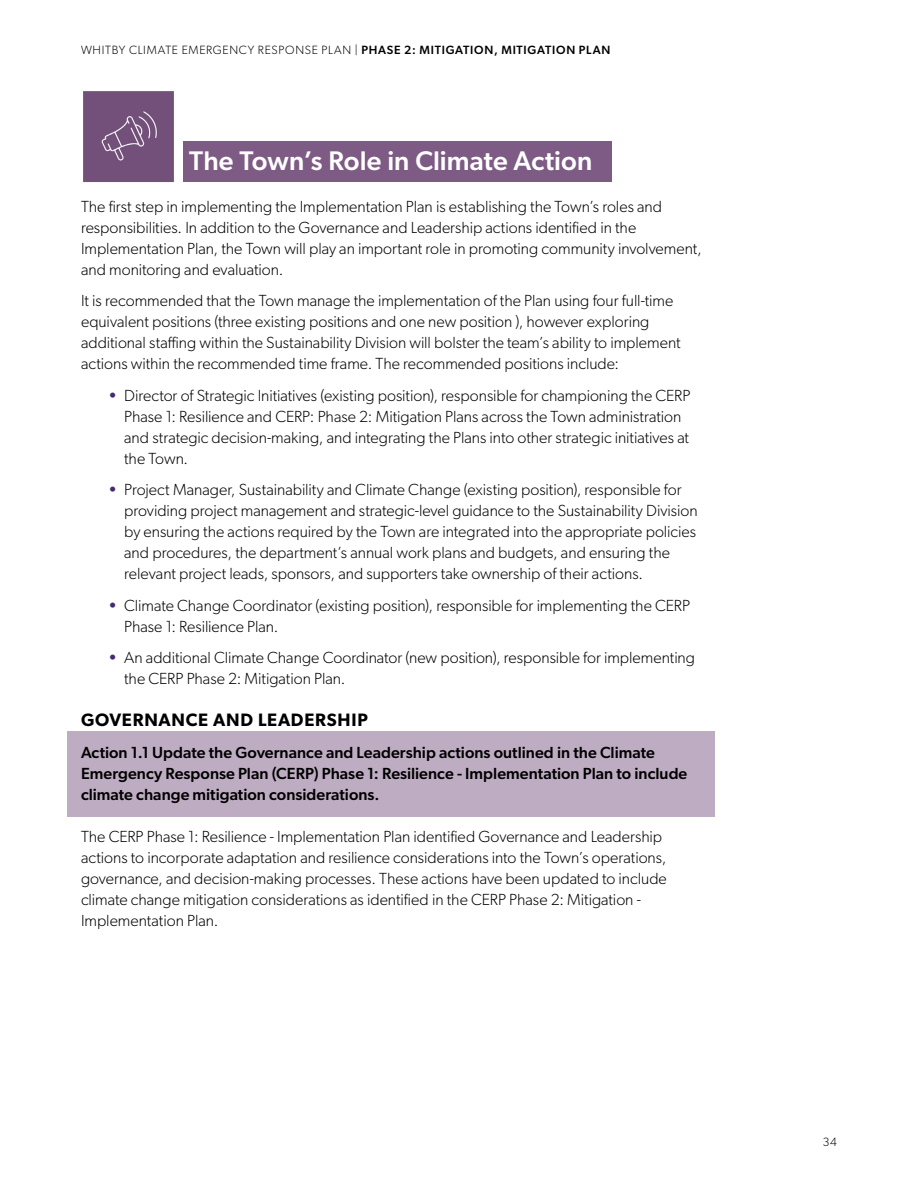
<style>
.page{position:relative;width:918px;height:1188px;background:#fff}
.page>*{position:absolute;margin:0;border:0;box-sizing:border-box;transform-origin:0 0}
.t1{font:500 27px "Gibson";letter-spacing:.005em;color:#fff}
.H3_-_all_caps{font:600 18px "Gibson";letter-spacing:.04em;color:#000}
.Body{font:300 16.2px/21px "Gibson";color:#000}
.Body-2{font:500 16.2px/21px "Gibson";letter-spacing:.005em;color:#000}
.t2{font:300 12px "Gibson";letter-spacing:.06em;color:#000}
.s1{font-weight:500}
.s2{font-weight:500;color:#452a73}
</style>
<div class="page">
<div style="left:182px;top:141px;width:430px;height:41px;background:#7e5b85"></div>
<div style="left:68px;top:731px;width:648px;height:85px;background:#beadc2"></div>
<img style="left:83px;top:91px;width:100px;height:92px">
<p class="t2" style="left:81px;top:43px;width:531px">WHITBY CLIMATE EMERGENCY RESPONSE PLAN | <span class="s1">PHASE 2: MITIGATION, MITIGATION PLAN</span></p>
<h2 class="t1" style="left:189px;top:144px;width:405px">The Town’s Role in Climate Action</h2>
<p class="Body" style="left:81px;top:195px;width:622px">The first step in implementing the Implementation Plan is establishing the Town’s roles and responsibilities. In addition to the Governance and Leadership actions identified in the Implementation Plan, the Town will play an important role in promoting community involvement, and monitoring and evaluation.</p>
<p class="Body" style="left:81px;top:290px;width:601px">It is recommended that the Town manage the implementation of the Plan using four full-time equivalent positions (three existing positions and one new position ), however exploring additional staffing within the Sustainability Division will bolster the team’s ability to implement actions within the recommended time frame. The recommended positions include:</p>
<p class="Body" style="left:124px;top:384px;width:568px;text-indent:-16px"><span class="s2">•</span> Director of Strategic Initiatives (existing position), responsible for championing the CERP Phase 1: Resilience and CERP: Phase 2: Mitigation Plans across the Town administration and strategic decision-making, and integrating the Plans into other strategic initiatives at the Town.</p>
<p class="Body" style="left:124px;top:479px;width:575px;text-indent:-16px"><span class="s2">•</span> Project Manager, Sustainability and Climate Change (existing position), responsible for providing project management and strategic-level guidance to the Sustainability Division by ensuring the actions required by the Town are integrated into the appropriate policies and procedures, the department’s annual work plans and budgets, and ensuring the relevant project leads, sponsors, and supporters take ownership of their actions.</p>
<p class="Body" style="left:124px;top:594px;width:567px;text-indent:-16px"><span class="s2">•</span> Climate Change Coordinator (existing position), responsible for implementing the CERP<br>Phase 1: Resilience Plan.</p>
<p class="Body" style="left:124px;top:647px;width:572px;text-indent:-16px"><span class="s2">•</span> An additional Climate Change Coordinator (new position), responsible for implementing the CERP Phase 2: Mitigation Plan.</p>
<p class="H3_-_all_caps" style="left:81px;top:709px;width:288px">GOVERNANCE AND LEADERSHIP</p>
<p class="Body-2" style="left:81px;top:741px;width:608px">Action 1.1 Update the Governance and Leadership actions outlined in the Climate<br>Emergency Response Plan (CERP) Phase 1: Resilience - Implementation Plan to include climate change mitigation considerations.</p>
<p class="Body" style="left:81px;top:825px;width:587px">The CERP Phase 1: Resilience - Implementation Plan identified Governance and Leadership actions to incorporate adaptation and resilience considerations into the Town’s operations, governance, and decision-making processes. These actions have been updated to include climate change mitigation considerations as identified in the CERP Phase 2: Mitigation - Implementation Plan.</p>
<p class="t2" style="left:823px;top:1135px;width:16px">34</p>
</div>
